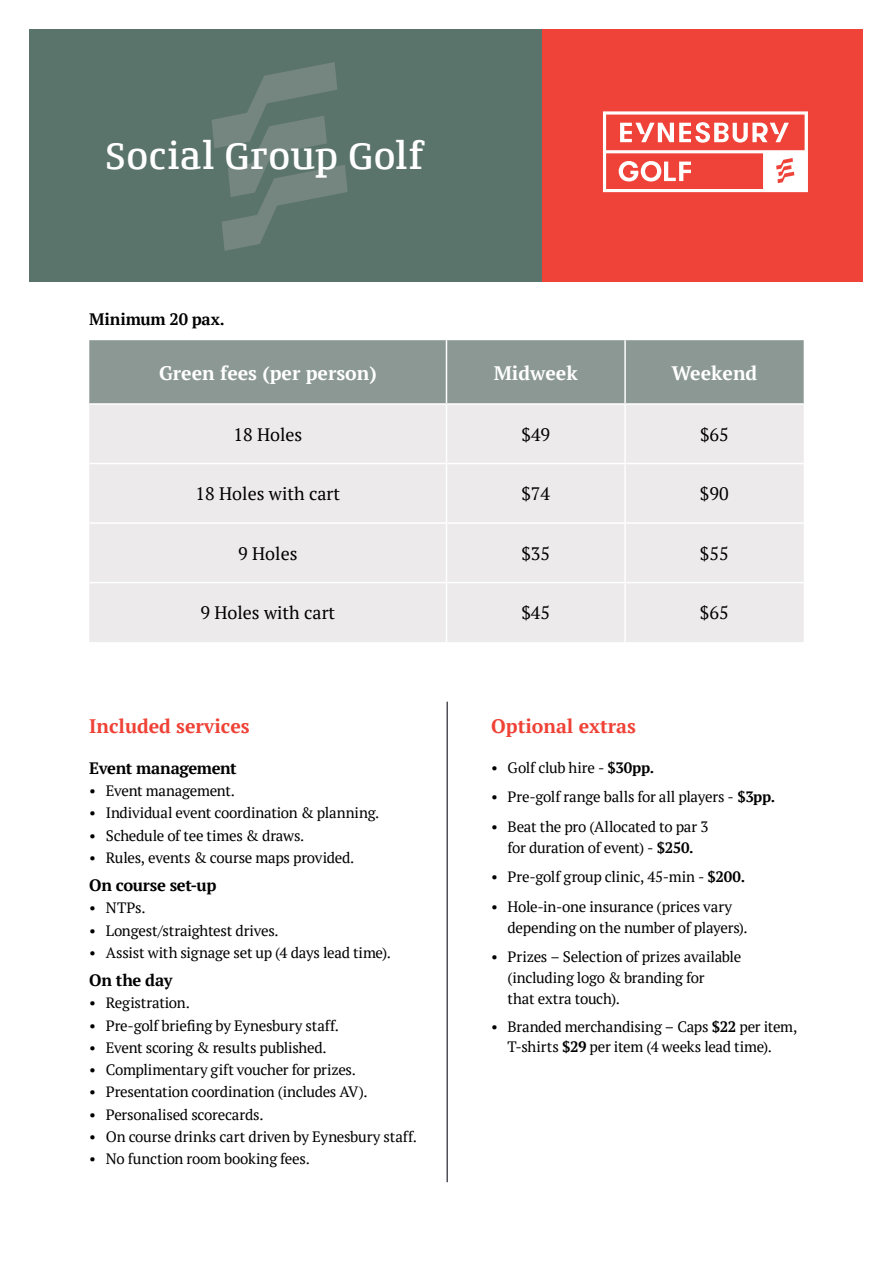
<style>
.page{position:relative;width:893px;height:1263px;background:#fff}
.page>*{position:absolute;margin:0;border:0;box-sizing:border-box;transform-origin:0 0}
.t1{font:39.75px "Conto Slab Medium";letter-spacing:.02em;color:#fff}
.t2{font:700 19.5px "PT Serif";color:#fff}
.t3{font:700 19.5px "PT Serif";color:#ef4136}
.t4{font:18px "PT Serif";color:#000}
.t5{font:700 16.5px "PT Serif";letter-spacing:-.02em;color:#000}
.t6{font:15px/21px "PT Serif";letter-spacing:-.015em;color:#000;text-align:center}
.s1{font-weight:700}
</style>
<div class="page">
<div style="left:30px;top:30px;width:833px;height:252px;background:#5a736b"></div>
<div style="left:542px;top:30px;width:321px;height:252px;background:#ef4339"></div>
<svg style="left:212px;top:62px;width:136px;height:189px"></svg>
<svg style="left:603px;top:111px;width:205px;height:81px"></svg>
<div style="left:89px;top:340px;width:715px;height:63px;background:#8b9893"></div>
<div style="left:89px;top:405px;width:715px;height:237px;background:#eceaeb"></div>
<hr style="left:446px;top:340px;width:1px;height:63px;background:#fff">
<hr style="left:624px;top:340px;width:2px;height:63px;background:#fff">
<hr style="left:446px;top:405px;width:1px;height:58px;background:#fff">
<hr style="left:624px;top:405px;width:2px;height:58px;background:#fff">
<hr style="left:89px;top:463px;width:357px;height:1px;background:#fff">
<hr style="left:446px;top:463px;width:179px;height:1px;background:#fff">
<hr style="left:446px;top:464px;width:1px;height:58px;background:#fff">
<hr style="left:625px;top:463px;width:179px;height:1px;background:#fff">
<hr style="left:624px;top:464px;width:2px;height:58px;background:#fff">
<hr style="left:89px;top:522px;width:357px;height:2px;background:#fff">
<hr style="left:446px;top:522px;width:179px;height:2px;background:#fff">
<hr style="left:446px;top:524px;width:1px;height:58px;background:#fff">
<hr style="left:625px;top:522px;width:179px;height:2px;background:#fff">
<hr style="left:624px;top:524px;width:2px;height:58px;background:#fff">
<hr style="left:89px;top:582px;width:357px;height:1px;background:#fff">
<hr style="left:446px;top:582px;width:179px;height:1px;background:#fff">
<hr style="left:446px;top:583px;width:1px;height:59px;background:#fff">
<hr style="left:625px;top:582px;width:179px;height:1px;background:#fff">
<hr style="left:624px;top:583px;width:2px;height:59px;background:#fff">
<hr style="left:446px;top:702px;width:2px;height:480px;background:#524e55">
<h1 class="t1" style="left:105px;top:139px;width:320px">Social Group Golf</h1>
<p class="t5" style="left:89px;top:313px;width:137px">Minimum 20 pax.</p>
<h2 class="t2" style="left:159px;top:365px;width:219px">Green fees (per person)</h2>
<h2 class="t2" style="left:494px;top:365px;width:85px">Midweek</h2>
<h2 class="t2" style="left:672px;top:365px;width:87px">Weekend</h2>
<p class="t4" style="left:233px;top:427px;width:70px">18 Holes</p>
<p class="t4" style="left:521px;top:423px;width:30px">$49</p>
<p class="t4" style="left:700px;top:423px;width:30px">$65</p>
<p class="t4" style="left:196px;top:487px;width:146px">18 Holes with cart</p>
<p class="t4" style="left:521px;top:482px;width:30px">$74</p>
<p class="t4" style="left:700px;top:482px;width:30px">$90</p>
<p class="t4" style="left:238px;top:542px;width:61px">9 Holes</p>
<p class="t4" style="left:521px;top:542px;width:30px">$35</p>
<p class="t4" style="left:700px;top:542px;width:30px">$55</p>
<p class="t4" style="left:200px;top:601px;width:136px">9 Holes with cart</p>
<p class="t4" style="left:521px;top:601px;width:30px">$45</p>
<p class="t4" style="left:700px;top:601px;width:30px">$65</p>
<h2 class="t3" style="left:89px;top:718px;width:162px">Included services</h2>
<h2 class="t3" style="left:491px;top:718px;width:146px">Optional extras</h2>
<p class="t5" style="left:89px;top:761px;width:149px">Event management</p>
<p class="t6" style="left:89px;top:780px;width:147px">• Event management.</p>
<p class="t6" style="left:89px;top:802px;width:292px">• Individual event coordination &amp; planning.</p>
<p class="t6" style="left:89px;top:825px;width:217px">• Schedule of tee times &amp; draws.</p>
<p class="t6" style="left:89px;top:847px;width:267px">• Rules, events &amp; course maps provided.</p>
<p class="t5" style="left:89px;top:879px;width:129px">On course set-up</p>
<p class="t6" style="left:89px;top:897px;width:58px">• NTPs.</p>
<p class="t6" style="left:89px;top:920px;width:191px">• Longest/straightest drives.</p>
<p class="t6" style="left:89px;top:942px;width:303px">• Assist with signage set up (4 days lead time).</p>
<p class="t5" style="left:89px;top:974px;width:85px">On the day</p>
<p class="t6" style="left:89px;top:992px;width:102px">• Registration.</p>
<p class="t6" style="left:89px;top:1015px;width:251px">• Pre-golf briefing by Eynesbury staff.</p>
<p class="t6" style="left:89px;top:1037px;width:239px">• Event scoring &amp; results published.</p>
<p class="t6" style="left:89px;top:1059px;width:268px">• Complimentary gift voucher for prizes.</p>
<p class="t6" style="left:89px;top:1081px;width:280px">• Presentation coordination (includes AV).</p>
<p class="t6" style="left:89px;top:1105px;width:176px">• Personalised scorecards.</p>
<p class="t6" style="left:89px;top:1126px;width:329px">• On course drinks cart driven by Eynesbury staff.</p>
<p class="t6" style="left:89px;top:1148px;width:222px">• No function room booking fees.</p>
<p class="t6" style="left:491px;top:757px;width:164px">• Golf club hire - <span class="s1">$30pp.</span></p>
<p class="t6" style="left:491px;top:786px;width:286px">• Pre-golf range balls for all players - <span class="s1">$3pp.</span></p>
<p class="t6" style="left:491px;top:816px;width:219px">• Beat the pro (Allocated to par 3 for duration of event) - <span class="s1">$250.</span></p>
<p class="t6" style="left:491px;top:866px;width:255px">• Pre-golf group clinic, 45-min - <span class="s1">$200.</span></p>
<p class="t6" style="left:508px;top:896px;width:242px;text-align:left;text-indent:-16px">• Hole-in-one insurance (prices vary depending on the number of players).</p>
<p class="t6" style="left:508px;top:946px;width:235px;text-align:left;text-indent:-16px">• Prizes – Selection of prizes available (including logo &amp; branding for<br>that extra touch).</p>
<p class="t6" style="left:491px;top:1017px;width:308px;line-height:19.5px">• Branded merchandising – Caps <span class="s1">$22</span> per item,<br>T-shirts <span class="s1">$29</span> per item (4 weeks lead time).</p>
</div>
